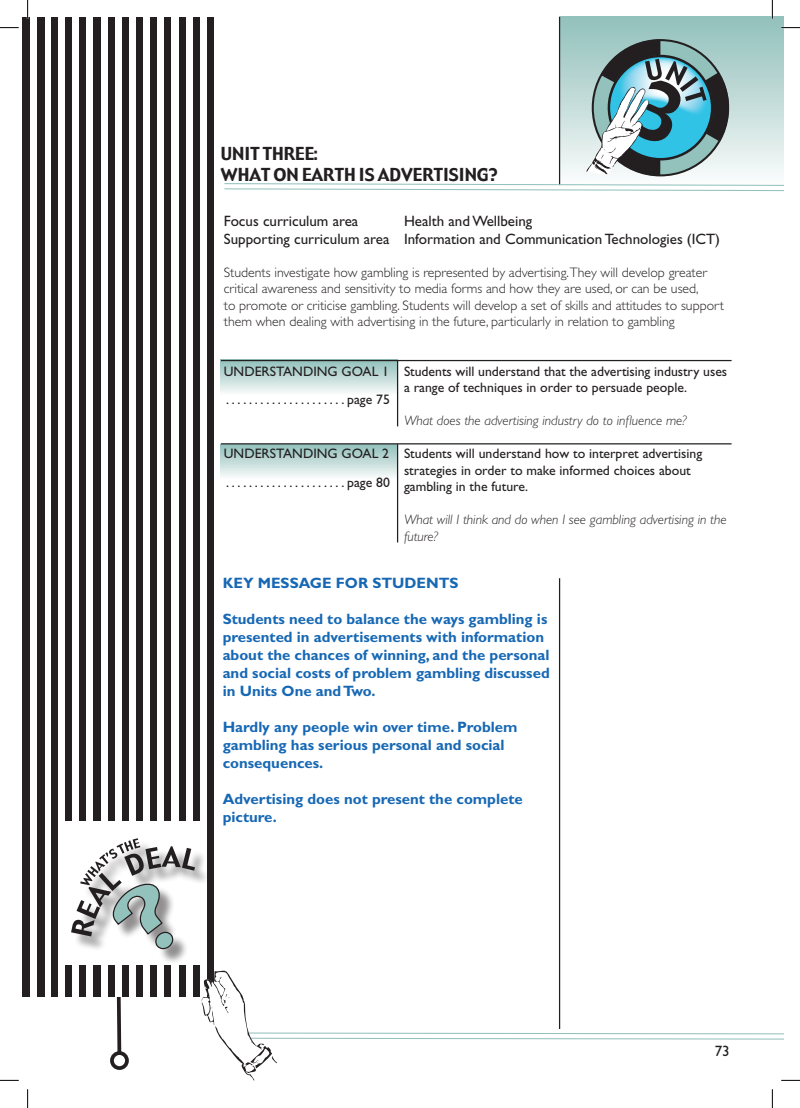
<style>
.page{position:relative;width:800px;height:1108px;background:#fff}
.page>*{position:absolute;margin:0;border:0;box-sizing:border-box;transform-origin:0 0}
.t1{font:17.5px/21px "Gadget";color:#231f20}
.t2{font:700 15px/18px "Gill Sans";color:#1768b4}
.t3{font:15px/18px "Gill Sans";color:#231f20;text-align:center}
.t4{font:300 13.75px/16.5px "Gill Sans";color:#231f20}
.t5{font:13.75px/16.5px "Gill Sans";color:#231f20}
.t6{font:italic 300 13.75px/16.5px "Gill Sans";color:#231f20}
</style>
<div class="page">
<div style="left:559px;top:17px;width:223px;height:172px;background:linear-gradient(to bottom,#91bfba,#fbfcfc)"></div>
<svg style="left:116px;top:996px;width:7px;height:55px"></svg>
<div style="left:110px;top:1051px;width:19px;height:19px;border:4px solid #231f20;border-radius:50%"></div>
<hr style="left:558px;top:17px;width:2px;height:168px;background:#231f20">
<div style="left:22px;top:17px;width:192px;height:979px;background:#231f20"></div>
<div style="left:22px;top:17px;width:185px;height:979px;background:#fff"></div>
<div style="left:193px;top:17px;width:6px;height:979px;background:#231f20"></div>
<svg style="left:185px;top:17px;width:1px;height:979px"></svg>
<div style="left:179px;top:17px;width:6px;height:979px;background:#231f20"></div>
<div style="left:22px;top:17px;width:149px;height:979px;background:#231f20"></div>
<div style="left:22px;top:17px;width:142px;height:979px;background:#fff"></div>
<div style="left:22px;top:17px;width:135px;height:979px;background:#231f20"></div>
<div style="left:22px;top:17px;width:128px;height:979px;background:#fff"></div>
<div style="left:22px;top:17px;width:121px;height:979px;background:#231f20"></div>
<div style="left:22px;top:17px;width:114px;height:979px;background:#fff"></div>
<div style="left:22px;top:17px;width:107px;height:979px;background:#231f20"></div>
<div style="left:22px;top:17px;width:100px;height:979px;background:#fff"></div>
<div style="left:108px;top:17px;width:6px;height:979px;background:#231f20"></div>
<svg style="left:100px;top:17px;width:1px;height:979px"></svg>
<div style="left:22px;top:17px;width:78px;height:979px;background:#231f20"></div>
<div style="left:22px;top:17px;width:71px;height:979px;background:#fff"></div>
<div style="left:22px;top:17px;width:64px;height:979px;background:#231f20"></div>
<div style="left:22px;top:17px;width:57px;height:979px;background:#fff"></div>
<div style="left:22px;top:17px;width:50px;height:979px;background:#231f20"></div>
<div style="left:22px;top:17px;width:43px;height:979px;background:#fff"></div>
<div style="left:22px;top:17px;width:36px;height:979px;background:#231f20"></div>
<div style="left:45px;top:17px;width:6px;height:979px;background:#fff"></div>
<div style="left:30px;top:17px;width:6px;height:979px;background:#fff"></div>
<svg style="left:224px;top:183px;width:558px;height:9px"></svg>
<svg style="left:221px;top:444px;width:176px;height:35px;background:#c2dad7"></svg>
<svg style="left:221px;top:361px;width:176px;height:33px;background:#c4dcd9"></svg>
<hr style="left:221px;top:443px;width:510px;height:1px;background:#231f20">
<hr style="left:397px;top:444px;width:1px;height:98px;background:#231f20">
<hr style="left:221px;top:360px;width:510px;height:1px;background:#231f20">
<hr style="left:397px;top:361px;width:1px;height:65px;background:#231f20">
<svg style="left:585px;top:38px;width:144px;height:138px;background:#7ba1a7"></svg>
<div style="left:60px;top:821px;width:141px;height:144px;background:#fff"></div>
<div style="left:73px;top:840px;width:175px;height:151px;background:#231f20;opacity:.5"></div>
<svg style="left:71px;top:838px;width:124px;height:112px"></svg>
<hr style="left:558px;top:578px;width:2px;height:451px;background:#231f20">
<svg style="left:0;top:27px;width:19px;height:1px"></svg>
<svg style="left:781px;top:27px;width:18px;height:1px"></svg>
<svg style="left:0;top:1079px;width:19px;height:2px"></svg>
<svg style="left:200px;top:970px;width:599px;height:111px"></svg>
<svg style="left:27px;top:0;width:1px;height:19px"></svg>
<svg style="left:27px;top:1089px;width:1px;height:19px"></svg>
<svg style="left:771px;top:0;width:1px;height:19px"></svg>
<svg style="left:771px;top:1089px;width:1px;height:19px"></svg>
<p class="t1" style="left:221px;top:144px;width:278px">UNIT THREE:<br>WHAT ON EARTH IS ADVERTISING?</p>
<p class="t3" style="left:224px;top:212px;width:136px">Focus curriculum area</p>
<p class="t3" style="left:224px;top:212px;width:497px">Health and Wellbeing<br>Supporting curriculum area Information and Communication Technologies (ICT)</p>
<p class="t4" style="left:224px;top:264px;width:501px">Students investigate how gambling is represented by advertising.They will develop greater critical awareness and sensitivity to media forms and how they are used, or can be used,<br>to promote or criticise gambling. Students will develop a set of skills and attitudes to support them when dealing with advertising in the future, particularly in relation to gambling</p>
<p class="t5" style="left:404px;top:363px;width:324px;text-indent:-180px">UNDERSTANDING GOAL 1 Students will understand that the advertising industry uses a range of techniques in order to persuade people.</p>
<p class="t6" style="left:404px;top:412px;width:284px">What does the advertising industry do to influence me?</p>
<p class="t5" style="left:404px;top:445px;width:300px;text-indent:-180px">UNDERSTANDING GOAL 2 Students will understand how to interpret advertising strategies in order to make informed choices about gambling in the future.</p>
<p class="t6" style="left:404px;top:511px;width:324px">What will I think and do when I see gambling advertising in the future?</p>
<p class="t5" style="left:226px;top:391px;width:165px">.....................page 75</p>
<p class="t5" style="left:226px;top:474px;width:165px">.....................page 80</p>
<p class="t2" style="left:222px;top:574px;width:237px">KEY MESSAGE FOR STUDENTS</p>
<p class="t2" style="left:222px;top:610px;width:328px">Students need to balance the ways gambling is presented in advertisements with information about the chances of winning, and the personal and social costs of problem gambling discussed in Units One and Two.</p>
<p class="t2" style="left:222px;top:718px;width:296px">Hardly any people win over time. Problem gambling has serious personal and social consequences.</p>
<p class="t2" style="left:222px;top:790px;width:301px">Advertising does not present the complete picture.</p>
<p class="t3" style="left:714px;top:1042px;width:16px">73</p>
</div>
